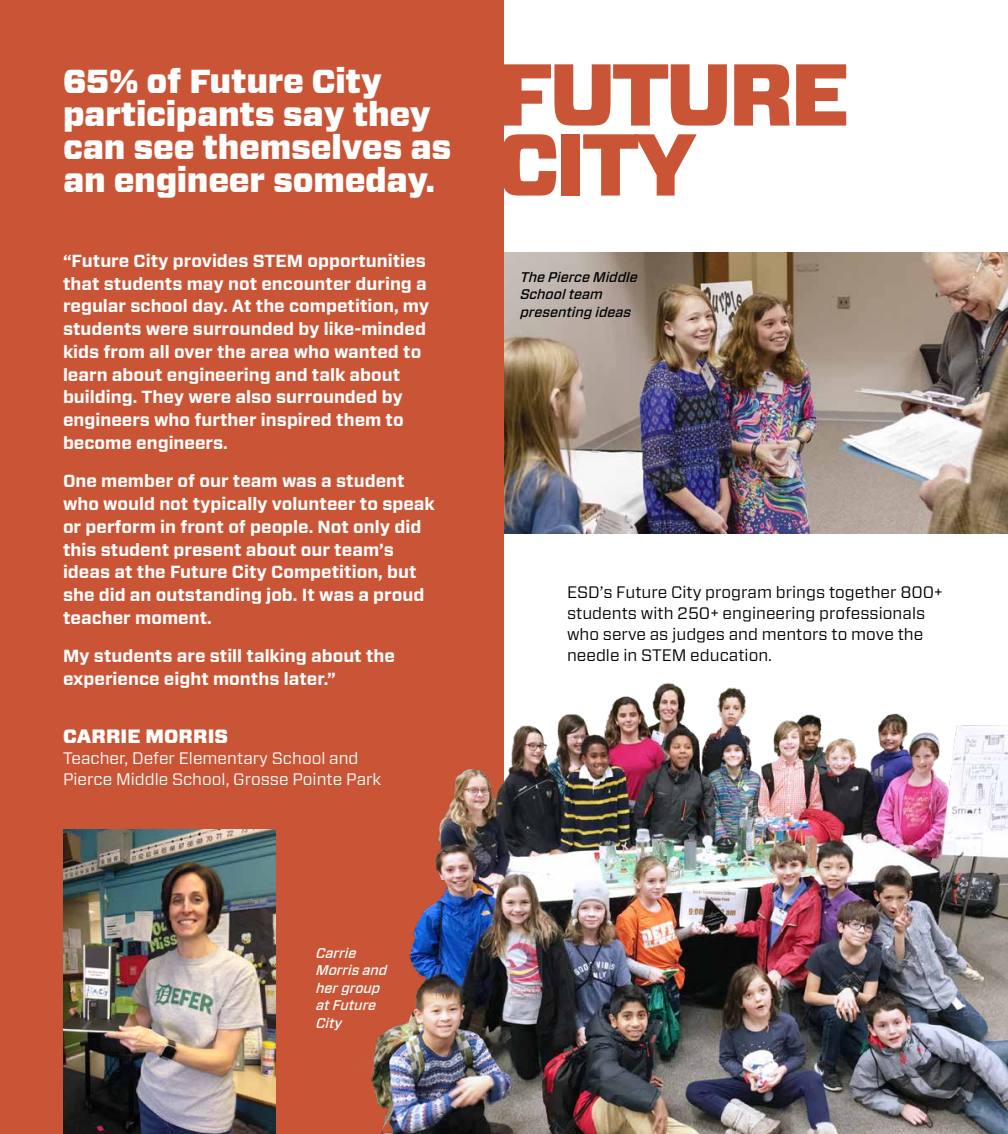
<style>
.page{position:relative;width:1008px;height:1134px;background:#fff}
.page>*{position:absolute;margin:0;border:0;box-sizing:border-box;transform-origin:0 0}
.t1{font:900 87.5px/70px "Vitesse Sans";letter-spacing:-.05em;color:#c95536}
.t2{font:900 33.25px/33.2px "Vitesse Sans";letter-spacing:-.01em;color:#fff}
.t3{font:900 19.25px "Vitesse Sans";color:#fff}
.t4{font:700 17.5px/22.8px "Vitesse Sans";color:#fff}
.t5{font:16.62px/21px "Vitesse Sans";color:#000}
.t6{font:16.62px/21px "Vitesse Sans";color:#fff}
.t7{font:italic 500 14px/17.5px "Vitesse Sans";color:#000}
.t8{font:italic 500 14px/17.5px "Vitesse Sans";color:#fff}
</style>
<div class="page">
<div style="left:0;top:0;width:504px;height:1134px;background:#c95536"></div>
<img style="left:371px;top:683px;width:637px;height:451px">
<img style="left:63px;top:830px;width:212px;height:304px">
<img style="left:504px;top:253px;width:504px;height:280px">
<h2 class="t2" style="left:63px;top:65px;width:390px">65% of Future City participants say they can see themselves as an engineer someday.</h2>
<p class="t4" style="left:63px;top:250px;width:368px">“Future City provides STEM opportunities that students may not encounter during a regular school day. At the competition, my students were surrounded by like-minded kids from all over the area who wanted to learn about engineering and talk about building. They were also surrounded by engineers who further inspired them to become engineers.</p>
<p class="t4" style="left:63px;top:470px;width:373px">One member of our team was a student who would not typically volunteer to speak or perform in front of people. Not only did this student present about our team’s ideas at the Future City Competition, but she did an outstanding job. It was a proud teacher moment.</p>
<p class="t4" style="left:63px;top:645px;width:334px">My students are still talking about the experience eight months later.”</p>
<p class="t3" style="left:63px;top:723px;width:167px">CARRIE MORRIS</p>
<p class="t6" style="left:63px;top:747px;width:320px">Teacher, Defer Elementary School and<br>Pierce Middle School, Grosse Pointe Park</p>
<h1 class="t1" style="left:497px;top:62px;width:355px">FUTURE<br>CITY</h1>
<p class="t7" style="left:520px;top:268px;width:119px">The Pierce Middle<br>School team presenting ideas</p>
<p class="t5" style="left:567px;top:581px;width:377px">ESD’s Future City program brings together 800+ students with 250+ engineering professionals who serve as judges and mentors to move the needle in STEM education.</p>
<p class="t8" style="left:316px;top:944px;width:73px">Carrie<br>Morris and her group at Future<br>City</p>
</div>
